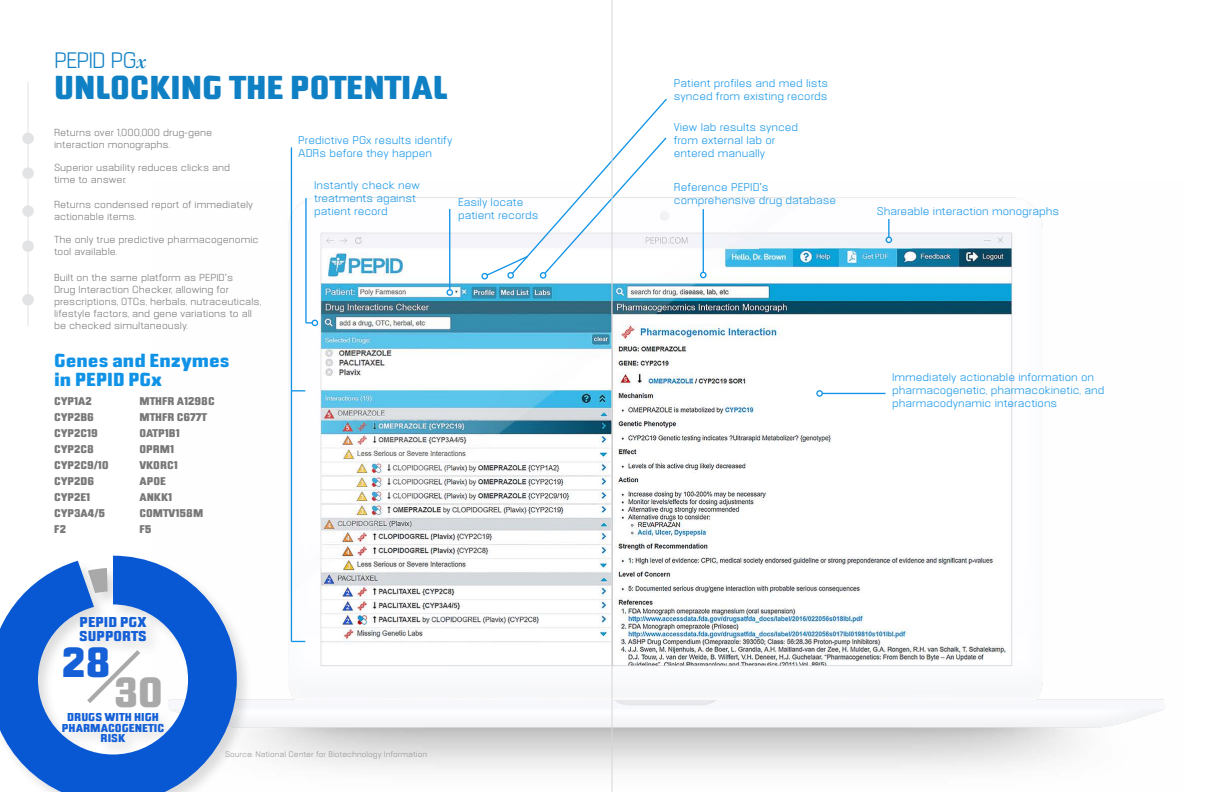
<style>
.page{position:relative;width:1224px;height:792px;background:#fff}
.page>*{position:absolute;margin:0;border:0;box-sizing:border-box;transform-origin:0 0}
.t1{font:41.3px "Hoverboard Ultra Black";color:#1560d7}
.t2{font:41.3px "Hoverboard Ultra Black";color:#a9a9a9}
.t3{font:32.5px "Hoverboard Ultra Black";color:#1080c4}
.t4{font:21.9px "Hoverboard Regular";letter-spacing:-.05em;color:#1080c4}
.t5{font:18.5px/19px "Hoverboard Ultra Black";color:#1093e7}
.t6{font:14px/13.5px "Hoverboard Ultra Black";color:#1560d7}
.t7{font:11.2px/10.8px "Hoverboard Ultra Black";color:#1560d7;text-align:center}
.t8{font:11px/13px "Hoverboard Regular";color:#1093e7}
.t9{font:11px/16px "Hoverboard Ultra Black";color:#78787a}
.t10{font:10px/12px "Hoverboard Regular";color:#78787a}
.t11{font:8px "Hoverboard Regular";color:#939598}
.s1{font-family:"Bodoni";font-style:italic}
</style>
<div class="page">
<hr style="left:28px;top:82px;width:1px;height:244px;background:#e2e3e4">
<img style="left:254px;top:180px;width:911px;height:612px">
<div style="left:22px;top:133px;width:12px;height:11px;background:#e2e3e4;border-radius:50%"></div>
<div style="left:22px;top:205px;width:12px;height:12px;background:#e2e3e4;border-radius:50%"></div>
<div style="left:22px;top:240px;width:12px;height:12px;background:#e2e3e4;border-radius:50%"></div>
<div style="left:22px;top:294px;width:12px;height:12px;background:#e2e3e4;border-radius:50%"></div>
<div style="left:22px;top:167px;width:12px;height:12px;background:#e2e3e4;border-radius:50%"></div>
<hr style="left:449px;top:209px;width:1px;height:81px;background:#1093e7">
<div style="left:446px;top:289px;width:7px;height:7px;border:1px solid #1093e7;border-radius:50%"></div>
<div style="left:481px;top:273px;width:7px;height:7px;border:1px solid #1093e7;border-radius:50%"></div>
<div style="left:507px;top:272px;width:7px;height:7px;border:1px solid #1093e7;border-radius:50%"></div>
<svg style="left:485px;top:97px;width:183px;height:180px"></svg>
<div style="left:540px;top:272px;width:6px;height:7px;border:1px solid #1093e7;border-radius:50%"></div>
<hr style="left:703px;top:209px;width:1px;height:63px;background:#1093e7">
<div style="left:700px;top:272px;width:7px;height:6px;border:1px solid #1093e7;border-radius:50%"></div>
<hr style="left:822px;top:393px;width:64px;height:1px;background:#1093e7">
<div style="left:816px;top:390px;width:7px;height:7px;border:1px solid #1093e7;border-radius:50%"></div>
<svg style="left:886px;top:219px;width:6px;height:24px"></svg>
<svg style="left:306px;top:320px;width:12px;height:6px"></svg>
<svg style="left:292px;top:390px;width:13px;height:2px"></svg>
<svg style="left:291px;top:641px;width:14px;height:1px"></svg>
<hr style="left:305px;top:198px;width:2px;height:125px;background:#1093e7">
<hr style="left:291px;top:147px;width:1px;height:494px;background:#1093e7">
<div style="left:0;top:553px;width:254px;height:239px;background:#000;opacity:.14"></div>
<svg style="left:0;top:556px;width:237px;height:236px;fill:#0858d4"></svg>
<svg style="left:88px;top:568px;width:20px;height:25px"></svg>
<svg style="left:83px;top:646px;width:62px;height:62px"></svg>
<hr style="left:612px;top:0;width:1px;height:792px;background:#d6d7d6">
<h3 class="t4" style="left:54px;top:50px;width:94px">PEPID PG<span class="s1">x</span></h3>
<h2 class="t3" style="left:54px;top:73px;width:395px">UNLOCKING THE POTENTIAL</h2>
<p class="t10" style="left:54px;top:127px;width:160px">Returns over 1,000,000 drug-gene interaction monographs.</p>
<p class="t8" style="left:298px;top:135px;width:156px">Predictive PGx results identify<br>ADRs before they happen</p>
<p class="t10" style="left:54px;top:162px;width:178px">Superior usability reduces clicks and time to answer.</p>
<p class="t10" style="left:54px;top:199px;width:201px">Returns condensed report of immediately actionable items.</p>
<p class="t10" style="left:54px;top:235px;width:206px">The only true predictive pharmacogenomic tool available.</p>
<p class="t10" style="left:54px;top:272px;width:209px">Built on the same platform as PEPID’s<br>Drug Interaction Checker, allowing for prescriptions, OTCs, herbals, nutraceuticals, lifestyle factors, and gene variations to all be checked simultaneously.</p>
<h3 class="t5" style="left:54px;top:353px;width:177px">Genes and Enzymes in PEPID PGx</h3>
<p class="t9" style="left:54px;top:394px;width:56px">CYP1A2<br>CYP2B6<br>CYP2C19<br>CYP2C8<br>CYP2C9/10<br>CYP2D6<br>CYP2E1<br>CYP3A4/5<br>F2</p>
<p class="t9" style="left:139px;top:394px;width:77px">MTHFR A1298C<br>MTHFR C677T<br>OATP1B1<br>OPRM1<br>VKORC1<br>APOE<br>ANKK1<br>COMTV158M<br>F5</p>
<p class="t8" style="left:314px;top:179px;width:107px">Instantly check new treatments against patient record</p>
<p class="t8" style="left:458px;top:196px;width:82px">Easily locate patient records</p>
<p class="t6" style="left:79px;top:617px;width:69px">PEPID PGX<br>SUPPORTS</p>
<h1 class="t1" style="left:62px;top:644px;width:50px">28</h1>
<h1 class="t2" style="left:114px;top:674px;width:51px">30</h1>
<p class="t7" style="left:62px;top:712px;width:104px">DRUGS WITH HIGH<br>PHARMACOGENETIC<br>RISK</p>
<p class="t11" style="left:225px;top:750px;width:204px">Source: National Center for Biotechnology Information</p>
<p class="t8" style="left:674px;top:78px;width:156px">Patient profiles and med lists synced from existing records</p>
<p class="t8" style="left:674px;top:121px;width:126px">View lab results synced from external lab or entered manually</p>
<p class="t8" style="left:674px;top:181px;width:164px">Reference PEPID’s comprehensive drug database</p>
<p class="t8" style="left:877px;top:205px;width:184px">Shareable interaction monographs</p>
<p class="t8" style="left:892px;top:371px;width:214px">Immediately actionable information on pharmacogenetic, pharmacokinetic, and pharmacodynamic interactions</p>
</div>
